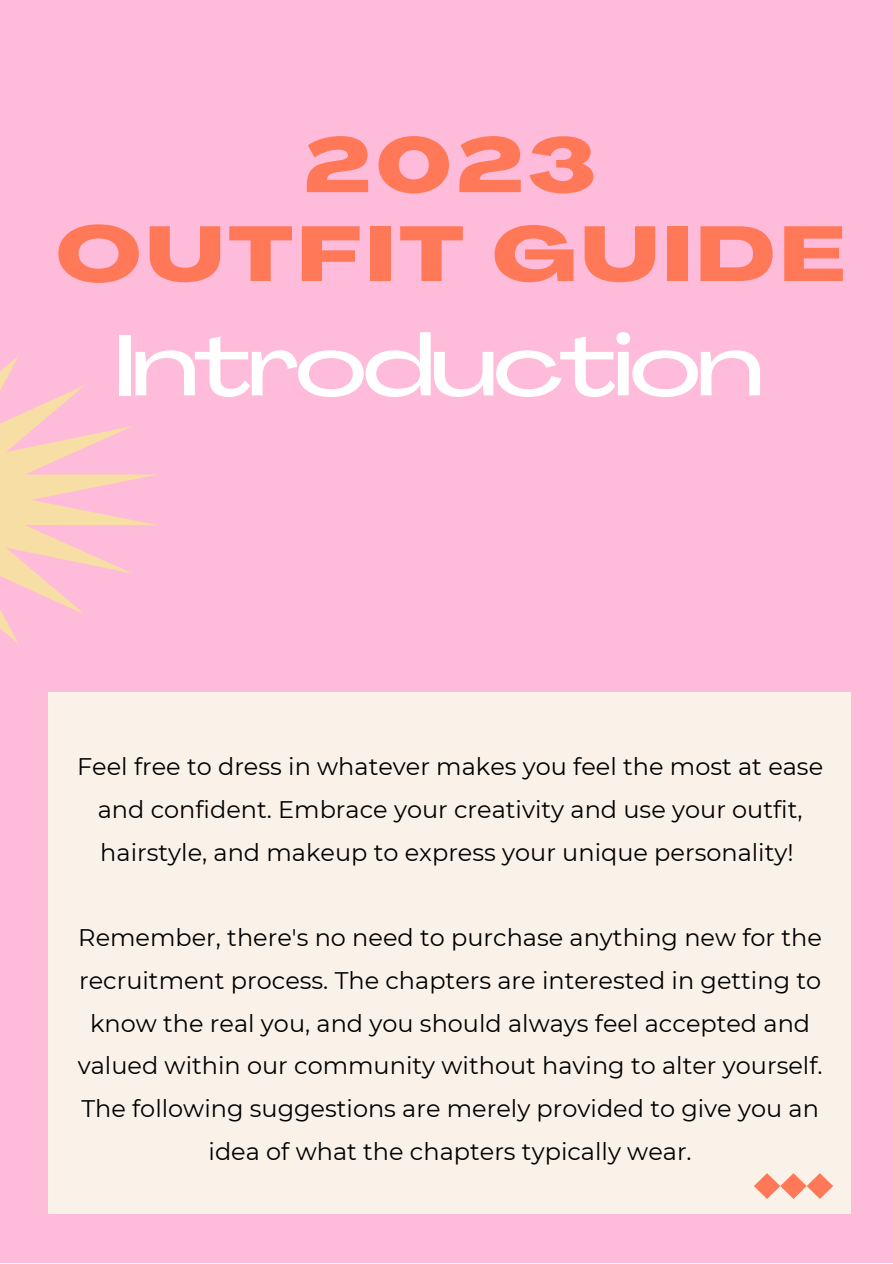
<style>
.page{position:relative;width:893px;height:1264px;background:#fff}
.page>*{position:absolute;margin:0;border:0;box-sizing:border-box;transform-origin:0 0}
.t1{font:500 85.35px "Agrandir Grand";letter-spacing:-.035em;color:#fff}
.t2{font:800 76.35px "Agrandir Grand";letter-spacing:.07em;color:#ff7958}
.t3{font:24px/42.8px "Montserrat";color:#000;text-align:center}
</style>
<div class="page">
<div style="left:0;top:0;width:892px;height:1262px;background:#ffbbda"></div>
<div style="left:48px;top:692px;width:802px;height:521px;background:#faf2e9"></div>
<svg style="left:0;top:355px;width:158px;height:289px"></svg>
<svg style="left:754px;top:1173px;width:79px;height:25px"></svg>
<p class="t2" style="left:304px;top:135px;width:293px">2023</p>
<p class="t2" style="left:56px;top:224px;width:789px">OUTFIT GUIDE</p>
<p class="t1" style="left:115px;top:331px;width:649px">Introduction</p>
<p class="t3" style="left:77px;top:745px;width:747px">Feel free to dress in whatever makes you feel the most at ease and confident. Embrace your creativity and use your outfit, hairstyle, and makeup to express your unique personality!</p>
<p class="t3" style="left:78px;top:916px;width:746px">Remember, there's no need to purchase anything new for the recruitment process. The chapters are interested in getting to know the real you, and you should always feel accepted and valued within our community without having to alter yourself.<br>The following suggestions are merely provided to give you an idea of what the chapters typically wear.</p>
</div>
